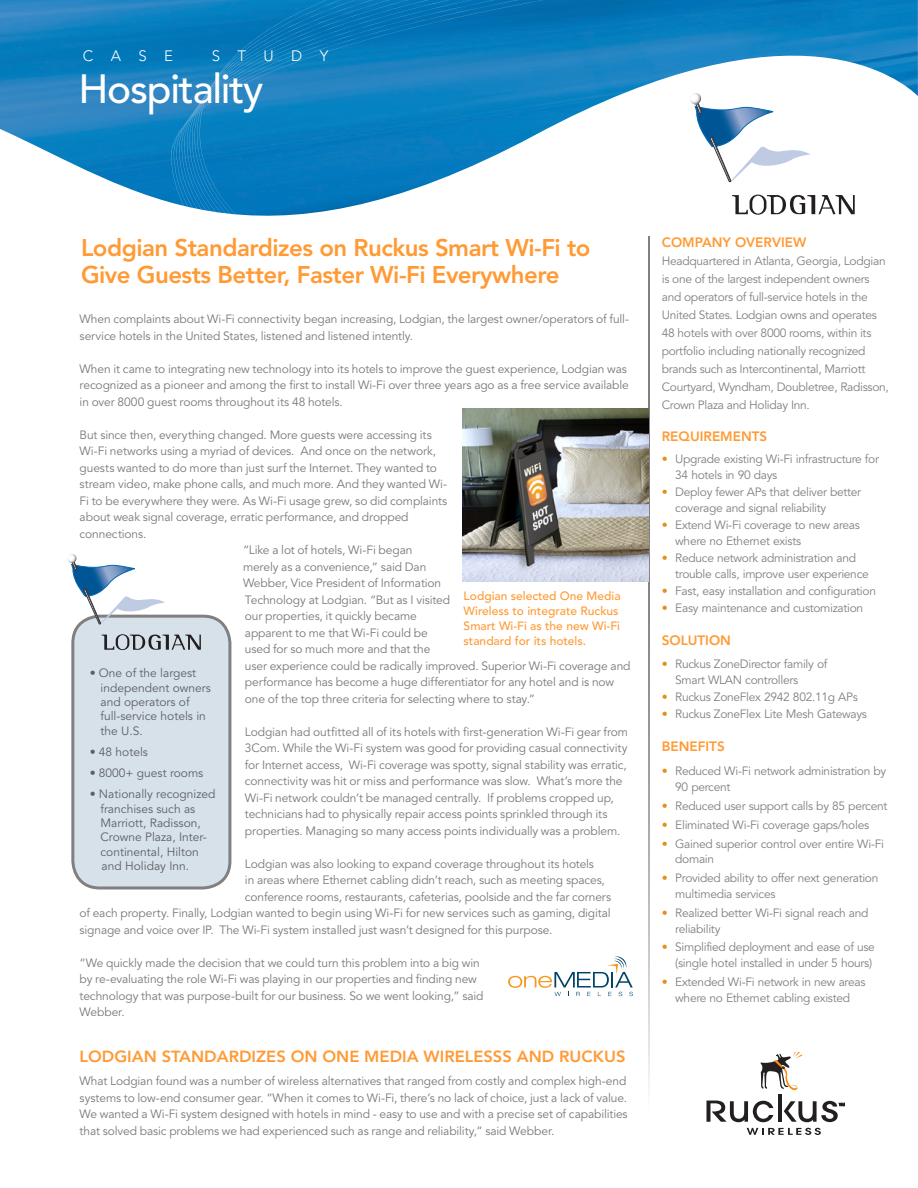
<style>
.page{position:relative;width:918px;height:1188px;background:#fff}
.page>*{position:absolute;margin:0;border:0;box-sizing:border-box;transform-origin:0 0}
.t1{font:500 40.5px "Avenir";letter-spacing:-.03em;color:#fff}
.t2{font:800 24px "Avenir";letter-spacing:-.02em;color:#ff9a35}
.t3{font:800 16.05px "Avenir";color:#ff9a35}
.t4{font:300 15px "Avenir";letter-spacing:1.16em;color:#fff}
.t5{font:800 13.5px "Avenir";color:#ff9a35}
.t6{font:12px/16.5px "Avenir";letter-spacing:-.01em;color:#76797b}
.t7{font:12px/15.8px "Avenir";letter-spacing:-.025em;color:#808083}
.t8{font:12px/14.4px "Avenir";color:#5f5f62}
.t9{font:500 12px/15px "Avenir";color:#ff9a35}
.s1{color:#e58e19}
</style>
<div class="page">
<img style="left:0;top:0;width:918px;height:203px">
<svg style="left:760px;top:1053px;width:42px;height:37px"></svg>
<svg style="left:747px;top:1128px;width:74px;height:7px"></svg>
<hr style="left:778px;top:1094px;width:4px;height:28px;background:#231f20">
<svg style="left:706px;top:1101px;width:67px;height:21px"></svg>
<svg style="left:784px;top:1101px;width:61px;height:21px"></svg>
<svg style="left:170px;top:0;width:551px;height:367px"></svg>
<svg style="left:649px;top:237px;width:1px;height:850px"></svg>
<svg style="left:732px;top:195px;width:123px;height:20px"></svg>
<svg style="left:690px;top:93px;width:121px;height:89px"></svg>
<img style="left:463px;top:408px;width:186px;height:174px">
<div style="left:73px;top:616px;width:157px;height:272px;background:#d6e1ea;border-radius:27px"></div>
<div style="left:71px;top:615px;width:160px;height:274px;border:3px solid #808083;border-radius:27px"></div>
<svg style="left:102px;top:634px;width:99px;height:16px"></svg>
<svg style="left:68px;top:554px;width:97px;height:70px"></svg>
<svg style="left:508px;top:956px;width:125px;height:40px"></svg>
<p class="t4" style="left:83px;top:47px;width:92px">CASE</p>
<p class="t4" style="left:212px;top:47px;width:118px">STUDY</p>
<p class="t1" style="left:78px;top:66px;width:187px">Hospitality</p>
<p class="t2" style="left:81px;top:234px;width:511px">Lodgian Standardizes on Ruckus Smart Wi-Fi to</p>
<p class="t2" style="left:81px;top:261px;width:480px">Give Guests Better, Faster Wi-Fi Everywhere</p>
<p class="t6" style="left:80px;top:311px;width:551px">When complaints about Wi-Fi connectivity began increasing, Lodgian, the largest owner/operators of full&shy;service hotels in the United States, listened and listened intently.</p>
<p class="t6" style="left:80px;top:360px;width:551px">When it came to integrating new technology into its hotels to improve the guest experience, Lodgian was recognized as a pioneer and among the first to install Wi-Fi over three years ago as a free service available in over 8000 guest rooms throughout its 48 hotels.</p>
<p class="t6" style="left:80px;top:426px;width:369px">But since then, everything changed. More guests were accessing its Wi-Fi networks using a myriad of devices. And once on the network, guests wanted to do more than just surf the Internet. They wanted to stream video, make phone calls, and much more. And they wanted Wi-Fi to be everywhere they were. As Wi-Fi usage grew, so did complaints about weak signal coverage, erratic performance, and dropped connections.</p>
<p class="t6" style="left:243px;top:542px;width:389px">“Like a lot of hotels, Wi-Fi began<br>merely as a convenience,” said Dan<br>Webber, Vice President of Information<br>Technology at Lodgian. “But as I visited<br>our properties, it quickly became<br>apparent to me that Wi-Fi could be<br>used for so much more and that the<br>user experience could be radically improved. Superior Wi-Fi coverage and performance has become a huge differentiator for any hotel and is now one of the top three criteria for selecting where to stay.”</p>
<p class="t6" style="left:245px;top:723px;width:385px">Lodgian had outfitted all of its hotels with first-generation Wi-Fi gear from 3Com. While the Wi-Fi system was good for providing casual connectivity for Internet access, Wi-Fi coverage was spotty, signal stability was erratic, connectivity was hit or miss and performance was slow. What’s more the Wi-Fi network couldn’t be managed centrally. If problems cropped up, technicians had to physically repair access points sprinkled through its properties. Managing so many access points individually was a problem.</p>
<p class="t6" style="left:245px;top:855px;width:351px">Lodgian was also looking to expand coverage throughout its hotels</p>
<p class="t6" style="left:245px;top:872px;width:361px">in areas where Ethernet cabling didn’t reach, such as meeting spaces,</p>
<p class="t6" style="left:245px;top:888px;width:368px">conference rooms, restaurants, cafeterias, poolside and the far corners</p>
<p class="t6" style="left:80px;top:905px;width:533px">of each property. Finally, Lodgian wanted to begin using Wi-Fi for new services such as gaming, digital</p>
<p class="t6" style="left:80px;top:921px;width:474px">signage and voice over IP. The Wi-Fi system installed just wasn’t designed for this purpose.</p>
<p class="t6" style="left:80px;top:954px;width:405px">“We quickly made the decision that we could turn this problem into a big win by re-evaluating the role Wi-Fi was playing in our properties and finding new technology that was purpose-built for our business. So we went looking,” said Webber.</p>
<p class="t3" style="left:80px;top:1047px;width:46px">lodgian</p>
<p class="t3" style="left:162px;top:1047px;width:12px">stan</p>
<p class="t3" style="left:204px;top:1047px;width:421px">dardizes on ONE MEDIA WIRELESSS AND RUCKUs</p>
<p class="t6" style="left:80px;top:1073px;width:550px;text-align:justify">What Lodgian found was a number of wireless alternatives that ranged from costly and complex high-end systems to low-end consumer gear. “When it comes to Wi-Fi, there’s no lack of choice, just a lack of value.<br>We wanted a Wi-Fi system designed with hotels in mind - easy to use and with a precise set of capabilities that solved basic problems we had experienced such as range and reliability,” said Webber.</p>
<p class="t9" style="left:464px;top:589px;width:158px">Lodgian selected One Media<br>Wireless to integrate Ruckus<br>Smart Wi-Fi as the new Wi-Fi standard for its hotels.</p>
<p class="t8" style="left:100px;top:666px;width:112px;text-indent:-10px">• One of the largest independent owners and operators of full-service hotels in the U.S.</p>
<p class="t8" style="left:90px;top:745px;width:60px">• 48 hotels</p>
<p class="t8" style="left:90px;top:766px;width:115px">• 8000+ guest rooms</p>
<p class="t8" style="left:100px;top:787px;width:117px;text-indent:-10px">• Nationally recognized franchises such as<br>Marriott, Radisson,<br>Crowne Plaza, Inter&shy;continental, Hilton and Holiday Inn.</p>
<p class="t5" style="left:662px;top:234px;width:146px">COMPANY OVERVIEW</p>
<p class="t7" style="left:662px;top:252px;width:229px;line-height:18px">Headquartered in Atlanta, Georgia, Lodgian is one of the largest independent owners and operators of full-service hotels in the United States. Lodgian owns and operates 48 hotels with over 8000 rooms, within its portfolio including nationally recognized brands such as Intercontinental, Marriott Courtyard, Wyndham, Doubletree, Radisson, Crown Plaza and Holiday Inn.</p>
<p class="t5" style="left:662px;top:428px;width:107px">REQUIREMENTS</p>
<p class="t7" style="left:675px;top:451px;width:205px;text-indent:-14px"><span class="s1">•</span> Upgrade existing Wi-Fi infrastructure for<br>34 hotels in 90 days</p>
<p class="t7" style="left:675px;top:484px;width:188px;text-indent:-14px"><span class="s1">•</span> Deploy fewer APs that deliver better coverage and signal reliability</p>
<p class="t7" style="left:675px;top:517px;width:186px;text-indent:-14px"><span class="s1">•</span> Extend Wi-Fi coverage to new areas where no Ethernet exists</p>
<p class="t7" style="left:675px;top:550px;width:195px;text-indent:-14px"><span class="s1">•</span> Reduce network administration and trouble calls, improve user experience</p>
<p class="t7" style="left:662px;top:583px;width:216px"><span class="s1">•</span> Fast, easy installation and configuration</p>
<p class="t7" style="left:662px;top:601px;width:203px"><span class="s1">•</span> Easy maintenance and customization</p>
<p class="t5" style="left:662px;top:633px;width:71px">SOLUTION</p>
<p class="t7" style="left:675px;top:656px;width:154px;text-indent:-14px"><span class="s1">•</span> Ruckus ZoneDirector family of<br>Smart WLAN controllers</p>
<p class="t7" style="left:662px;top:689px;width:198px"><span class="s1">•</span> Ruckus ZoneFlex 2942 802.11g APs</p>
<p class="t7" style="left:662px;top:706px;width:207px"><span class="s1">•</span> Ruckus ZoneFlex Lite Mesh Gateways</p>
<p class="t5" style="left:662px;top:738px;width:64px">BENEFITS</p>
<p class="t7" style="left:675px;top:764px;width:213px;text-indent:-14px"><span class="s1">•</span> Reduced Wi-Fi network administration by<br>90 percent</p>
<p class="t7" style="left:662px;top:798px;width:227px"><span class="s1">•</span> Reduced user support calls by 85 percent</p>
<p class="t7" style="left:662px;top:817px;width:209px"><span class="s1">•</span> Eliminated Wi-Fi coverage gaps/holes</p>
<p class="t7" style="left:675px;top:836px;width:210px;text-indent:-14px"><span class="s1">•</span> Gained superior control over entire Wi-Fi domain</p>
<p class="t7" style="left:675px;top:871px;width:205px;text-indent:-14px"><span class="s1">•</span> Provided ability to offer next generation multimedia services</p>
<p class="t7" style="left:675px;top:905px;width:195px;text-indent:-14px"><span class="s1">•</span> Realized better Wi-Fi signal reach and reliability</p>
<p class="t7" style="left:662px;top:940px;width:215px;text-align:right"><span class="s1">•</span> Simplified deployment and ease of use (single hotel installed in under 5 hours)</p>
<p class="t7" style="left:662px;top:974px;width:205px;text-align:center"><span class="s1">•</span> Extended Wi-Fi network in new areas where no Ethernet cabling existed</p>
</div>
